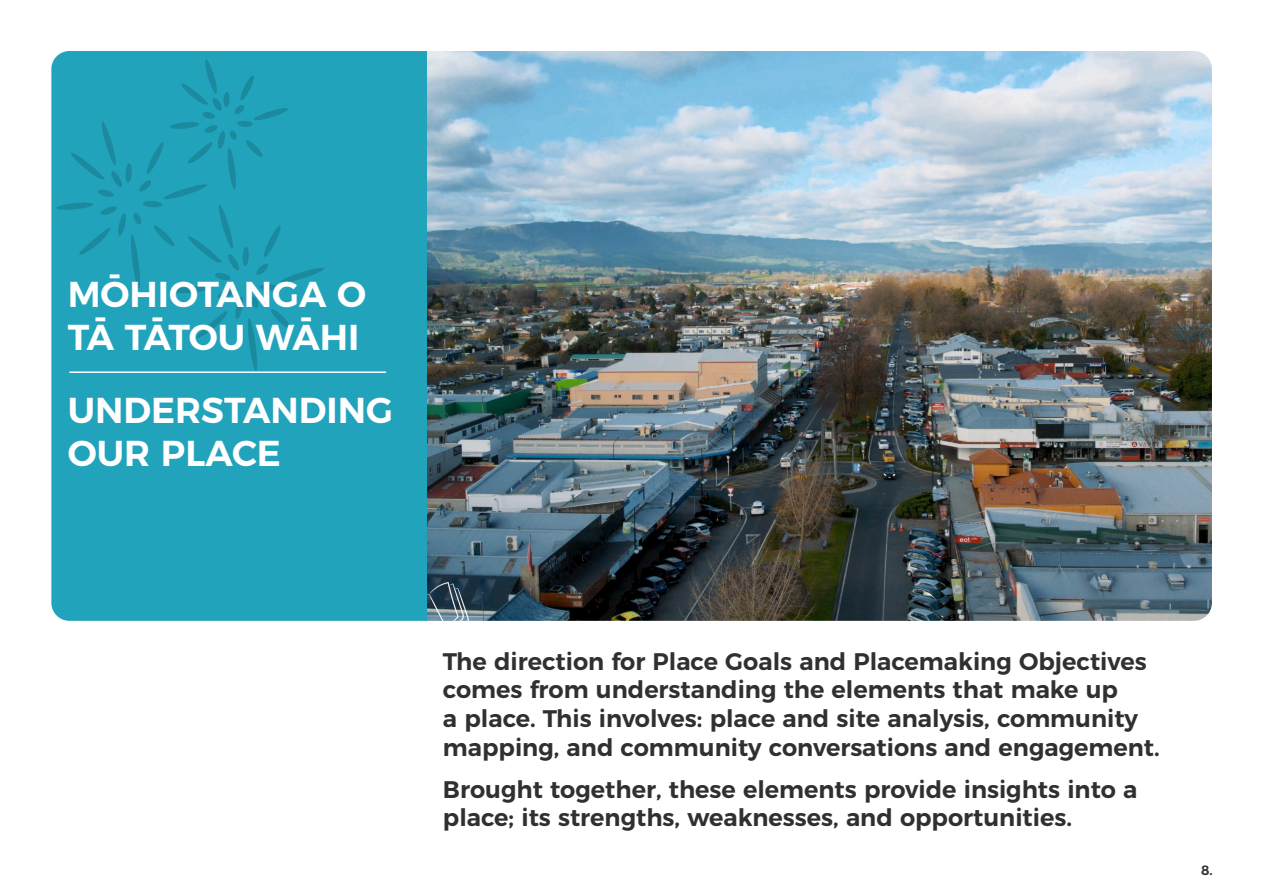
<style>
.page{position:relative;width:1263px;height:893px;background:#fff}
.page>*{position:absolute;margin:0;border:0;box-sizing:border-box;transform-origin:0 0}
.Section_Headers{font:600 36px/43.2px "Montserrat";color:#fff}
.Section_caption_intr{font:600 24px/28.8px "Montserrat";color:#312f30}
.t1{font:600 13.5px "Montserrat";color:#312f30}
</style>
<div class="page">
<img style="left:427px;top:51px;width:785px;height:570px">
<div style="left:51px;top:51px;width:376px;height:570px;background:#22a3bc"></div>
<svg style="left:56px;top:59px;width:268px;height:312px;background:#21a1b9"></svg>
<hr style="left:70px;top:371px;width:316px;height:2px;background:#fff">
<p class="Section_Headers" style="left:68px;top:270px;width:300px">MŌHIOTANGA O<br>TĀ TĀTOU WĀHI</p>
<p class="Section_Headers" style="left:68px;top:386px;width:327px">UNDERSTANDING<br>OUR PLACE</p>
<p class="Section_caption_intr" style="left:443px;top:645px;width:718px">The direction for Place Goals and Placemaking Objectives comes from understanding the elements that make up<br>a place. This involves: place and site analysis, community mapping, and community conversations and engagement.</p>
<p class="Section_caption_intr" style="left:443px;top:773px;width:696px">Brought together, these elements provide insights into a place; its strengths, weaknesses, and opportunities.</p>
<p class="t1" style="left:1201px;top:860px;width:13px">8.</p>
</div>
